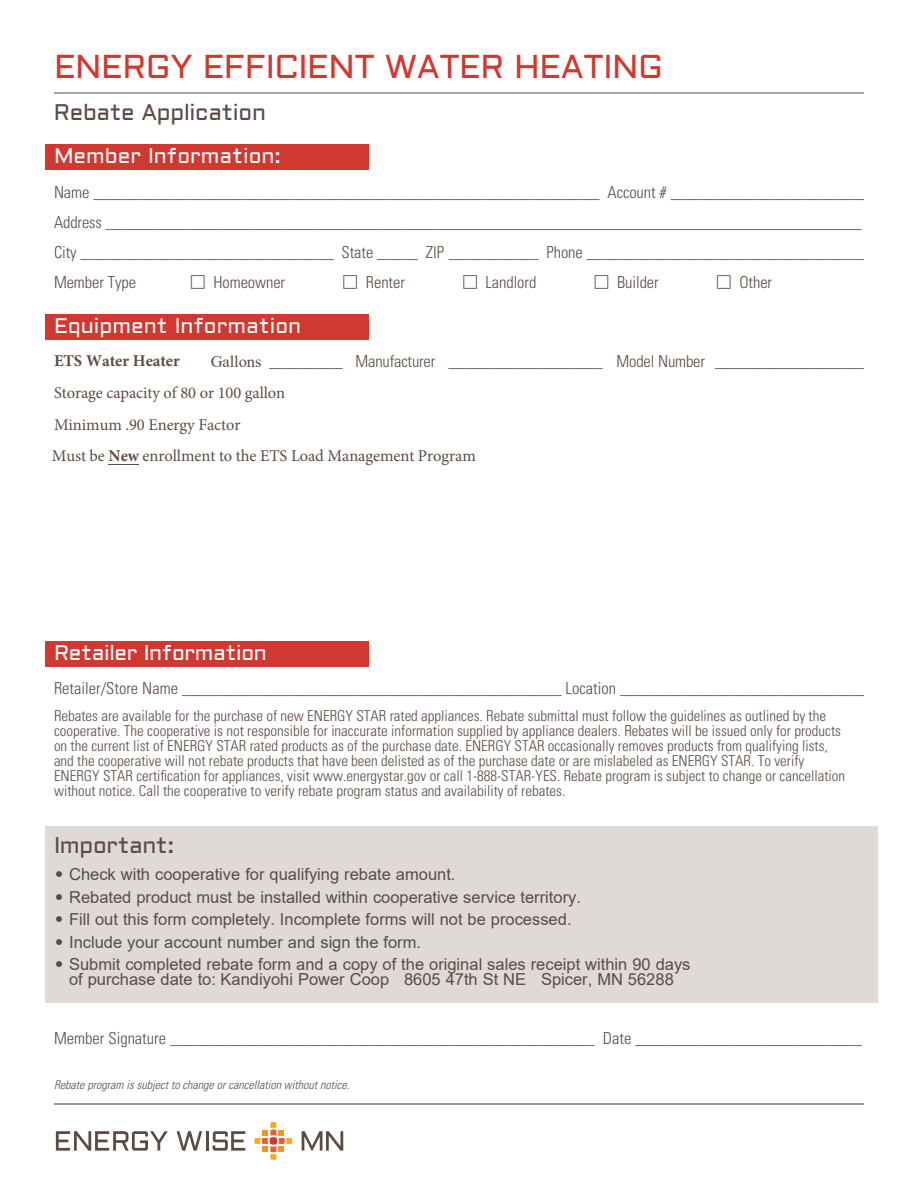
<style>
.page{position:relative;width:918px;height:1188px;background:#fff}
.page>*{position:absolute;margin:0;border:0;box-sizing:border-box;transform-origin:0 0}
.t1{font:33px "Aldrich";letter-spacing:-.015em;color:#d1382f}
.t2{font:22.5px "Aldrich";letter-spacing:-.015em;color:#5c4b44}
.t3{font:21px "Aldrich";color:#fff}
.t4{font:300 condensed 16.5px/30px "Univers LT Std";color:#5c4b44}
.t5{font:16.5px/14.2px "Arial";color:#5c4b44;text-align:center}
.t6{font:16.5px/31.5px "Minion Pro";letter-spacing:-.005em;color:#5c4b43}
.t7{font:300 condensed 16.5px "Univers";letter-spacing:-.005em;color:#5c4b44}
.t8{font:700 16.5px "Minion Pro";letter-spacing:-.005em;color:#5c4b44}
.t9{font:300 condensed 15px/15px "Univers LT Std";color:#5c4b44}
.t10{font:italic 300 condensed 12px "Univers LT Std";color:#5c4b44}
.s1{font-family:"Times New Roman"}
.s2{font-weight:700}
.s3{font-family:"Univers";font-weight:300;font-stretch:condensed}
</style>
<div class="page">
<svg style="left:254px;top:1122px;width:39px;height:38px"></svg>
<svg style="left:56px;top:1131px;width:112px;height:20px"></svg>
<svg style="left:177px;top:1131px;width:25px;height:20px"></svg>
<hr style="left:206px;top:1131px;width:2px;height:20px;background:#5c4b44">
<svg style="left:213px;top:1131px;width:32px;height:20px"></svg>
<svg style="left:302px;top:1131px;width:41px;height:20px"></svg>
<hr style="left:54px;top:1103px;width:810px;height:2px;background:#5c4b44">
<hr style="left:54px;top:93px;width:810px;height:1px;background:#5c4b44">
<div style="left:45px;top:144px;width:324px;height:26px;background:#d1382f"></div>
<div style="left:45px;top:314px;width:324px;height:25px;background:#d1382f"></div>
<div style="left:45px;top:641px;width:324px;height:25px;background:#d1382f"></div>
<div style="left:45px;top:826px;width:833px;height:177px;background:#dfdad8"></div>
<hr style="left:109px;top:464px;width:30px;height:1px;background:#5c4b43">
<h1 class="t1" style="left:54px;top:44px;width:611px">ENERGY EFFICIENT WATER HEATING</h1>
<h2 class="t2" style="left:54px;top:97px;width:213px">Rebate Application</h2>
<h3 class="t3" style="left:54px;top:141px;width:228px">Member Information:</h3>
<p class="t4" style="left:54px;top:177px;width:814px">Name ______________________________________________________________ Account # ________________________ Address ______________________________________________________________________________________________ City _______________________________ State _____ ZIP ___________ Phone __________________________________ Member Type</p>
<p class="t7" style="left:213px;top:272px;width:73px">Homeowner</p>
<p class="t7" style="left:366px;top:272px;width:40px">Renter</p>
<p class="t7" style="left:486px;top:272px;width:52px">Landlord</p>
<p class="t7" style="left:617px;top:272px;width:43px">Builder</p>
<p class="t7" style="left:740px;top:272px;width:34px">Other</p>
<h3 class="t3" style="left:54px;top:311px;width:249px">Equipment Information</h3>
<p class="t7" style="left:356px;top:351px;width:510px">Manufacturer ___________________ Model Number ___________________</p>
<p class="t8" style="left:54px;top:349px;width:127px">ETS Water Heater</p>
<p class="t6" style="left:52px;top:346px;width:426px;text-indent:159px"><span class="s1">Gallons</span> _________<br>Storage capacity of 80 or 100 gallon<br>Minimum .90 Energy Factor<br>Must be <span class="s2">New</span> enrollment to the ETS Load Management Program</p>
<h3 class="t3" style="left:54px;top:638px;width:215px">Retailer Information</h3>
<p class="t4" style="left:54px;top:673px;width:813px">Retailer/Store Name ______________________________________________ Location ______________________________</p>
<p class="t9" style="left:54px;top:708px;width:793px">Rebates are available for the purchase of new ENERGY STAR rated appliances. Rebate submittal must follow the guidelines as outlined by the cooperative. The cooperative is not responsible for inaccurate information supplied by appliance dealers. Rebates will be issued only for products on the current list of ENERGY STAR rated products as of the purchase date. ENERGY STAR occasionally removes products from qualifying lists, and the cooperative will not rebate products that have been delisted as of the purchase date or are mislabeled as ENERGY STAR. To verify ENERGY STAR certification for appliances, visit www.energystar.gov or call 1-888-STAR-YES. Rebate program is subject to change or cancellation without notice. Call the cooperative to verify rebate program status and availability of rebates.</p>
<h2 class="t2" style="left:54px;top:830px;width:122px">Important:</h2>
<p class="t5" style="left:54px;top:867px;width:403px"><span class="s3">•</span> Check with cooperative for qualifying rebate amount.</p>
<p class="t5" style="left:54px;top:890px;width:529px"><span class="s3">•</span> Rebated product must be installed within cooperative service territory.</p>
<p class="t5" style="left:54px;top:912px;width:519px"><span class="s3">•</span> Fill out this form completely. Incomplete forms will not be processed.</p>
<p class="t5" style="left:54px;top:935px;width:369px"><span class="s3">•</span> Include your account number and sign the form.</p>
<p class="t5" style="left:54px;top:957px;width:638px"><span class="s3">•</span> Submit completed rebate form and a copy of the original sales receipt within 90 days of purchase date to: Kandiyohi Power Coop 8605 47th St NE Spicer, MN 56288</p>
<p class="t4" style="left:54px;top:1023px;width:809px">Member Signature ____________________________________________________ Date ____________________________</p>
<p class="t10" style="left:54px;top:1078px;width:297px">Rebate program is subject to change or cancellation without notice.</p>
</div>
